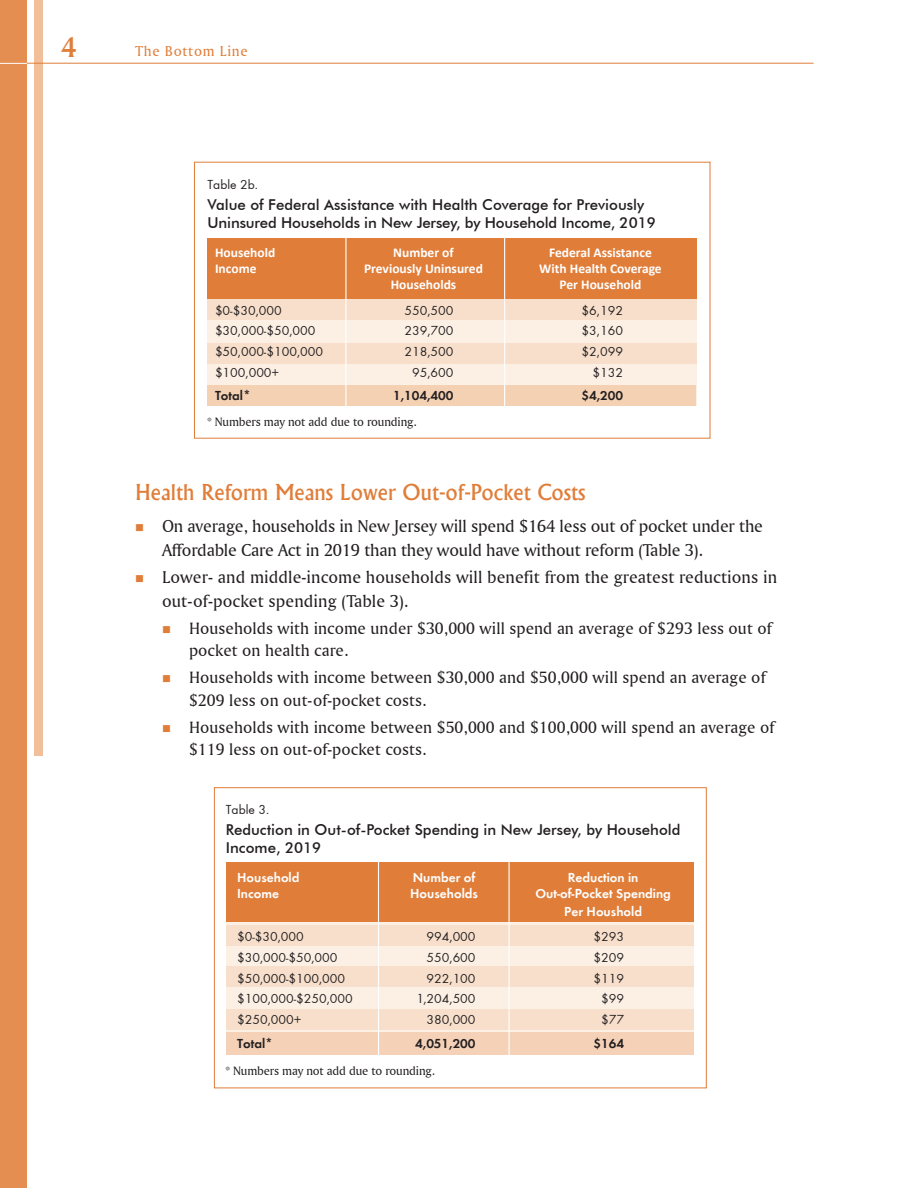
<style>
.page{position:relative;width:918px;height:1188px;background:#fff}
.page>*{position:absolute;margin:0;border:0;box-sizing:border-box;transform-origin:0 0}
.t1{font:30px "Amerigo BT Bold A";color:#e07d39}
.Header_1{font:500 21px "Albertus";letter-spacing:.005em;color:#e07d39}
.bullets_indent{font:18px/23.2px "Amerigo BT Roman A";letter-spacing:-.01em;color:#231f20}
.bullets_indent_1{font:17.25px/22.5px "Amerigo BT Roman A";letter-spacing:.005em;color:#231f20}
.Tablle_title{font:500 15px/18px "Futura BT";color:#231f20}
.t2{font:15px "Amerigo BT Roman A";letter-spacing:.05em;color:#e07d39}
.table_contents{font:13.5px "Function";color:#231f20}
.table_contents-2{font:700 13.5px "Calibri";color:#fff}
.table_contents-3{font:700 13.5px "Function";color:#fff}
.table_contents-4{font:700 13.5px "Function";color:#231f20}
.Table{font:13.5px "Function";color:#231f20}
.Endnote_Text{font:12.75px "Amerigo BT Roman A";letter-spacing:-.01em;color:#231f20}
</style>
<div class="page">
<div style="left:208px;top:267px;width:489px;height:139px;background:#fcf0e5"></div>
<div style="left:208px;top:238px;width:489px;height:61px;background:#e07d39"></div>
<div style="left:207px;top:385px;width:489px;height:21px;background:#f5d1b4"></div>
<div style="left:208px;top:299px;width:489px;height:21px;background:#f7dfcb"></div>
<div style="left:208px;top:343px;width:489px;height:21px;background:#f7dfcb"></div>
<hr style="left:345px;top:233px;width:1px;height:177px;background:#fff">
<hr style="left:504px;top:236px;width:1px;height:175px;background:#fff">
<div style="left:34px;top:0;width:10px;height:756px;background:#f1bf99"></div>
<div style="left:0;top:0;width:27px;height:1188px;background:#e48e52"></div>
<svg style="left:0;top:63px;width:27px;height:1px"></svg>
<hr style="left:27px;top:63px;width:787px;height:1px;background:#e07d39">
<div style="left:226px;top:909px;width:468px;height:143px;background:#fcf0e5"></div>
<div style="left:226px;top:862px;width:468px;height:60px;background:#e07d39"></div>
<div style="left:226px;top:925px;width:468px;height:21px;background:#f7dfcb"></div>
<div style="left:226px;top:966px;width:468px;height:21px;background:#f7dfcb"></div>
<div style="left:226px;top:1009px;width:468px;height:21px;background:#f7dfcb"></div>
<div style="left:226px;top:1032px;width:468px;height:22px;background:#f5d2b7"></div>
<hr style="left:378px;top:861px;width:1px;height:196px;background:#fff">
<hr style="left:508px;top:861px;width:2px;height:208px;background:#fff">
<h1 class="t1" style="left:61px;top:29px;width:17px">4</h1>
<p class="t2" style="left:135px;top:42px;width:114px">The Bottom Line</p>
<p class="Table" style="left:208px;top:176px;width:52px">Table 2b.</p>
<p class="Tablle_title" style="left:208px;top:195px;width:450px">Value of Federal Assistance with Health Coverage for Previously<br>Uninsured Households in New Jersey, by Household Income, 2019</p>
<p class="table_contents-2" style="left:215px;top:244px;width:62px">Household</p>
<p class="table_contents-2" style="left:393px;top:244px;width:62px">Number of</p>
<p class="table_contents-2" style="left:549px;top:244px;width:104px">Federal Assistance</p>
<p class="table_contents-2" style="left:215px;top:260px;width:43px">Income</p>
<p class="table_contents-2" style="left:364px;top:260px;width:120px">Previously Uninsured</p>
<p class="table_contents-2" style="left:539px;top:260px;width:124px">With Health Coverage</p>
<p class="table_contents-2" style="left:391px;top:276px;width:67px">Households</p>
<p class="table_contents-2" style="left:560px;top:276px;width:83px">Per Household</p>
<p class="table_contents" style="left:215px;top:302px;width:68px">$0-$30,000</p>
<p class="table_contents" style="left:405px;top:302px;width:50px">550,500</p>
<p class="table_contents" style="left:582px;top:302px;width:43px">$6,192</p>
<p class="table_contents" style="left:215px;top:323px;width:102px">$30,000-$50,000</p>
<p class="table_contents" style="left:405px;top:323px;width:50px">239,700</p>
<p class="table_contents" style="left:582px;top:323px;width:43px">$3,160</p>
<p class="table_contents" style="left:215px;top:344px;width:110px">$50,000-$100,000</p>
<p class="table_contents" style="left:405px;top:344px;width:50px">218,500</p>
<p class="table_contents" style="left:582px;top:344px;width:43px">$2,099</p>
<p class="table_contents" style="left:215px;top:364px;width:66px">$100,000+</p>
<p class="table_contents" style="left:412px;top:364px;width:43px">95,600</p>
<p class="table_contents" style="left:592px;top:364px;width:32px">$132</p>
<p class="table_contents-4" style="left:215px;top:388px;width:37px">Total*</p>
<p class="table_contents-4" style="left:393px;top:388px;width:62px">1,104,400</p>
<p class="table_contents-4" style="left:581px;top:388px;width:43px">$4,200</p>
<p class="Endnote_Text" style="left:208px;top:414px;width:211px">* Numbers may not add due to rounding.</p>
<p class="Header_1" style="left:135px;top:479px;width:452px">Health Reform Means Lower Out-of-Pocket Costs</p>
<p class="bullets_indent" style="left:162px;top:514px;width:602px">On average, households in New Jersey will spend $164 less out of pocket under the<br>Affordable Care Act in 2019 than they would have without reform (Table 3).</p>
<p class="bullets_indent" style="left:162px;top:565px;width:617px">Lower- and middle-income households will benefit from the greatest reductions in out-of-pocket spending (Table 3).</p>
<p class="bullets_indent_1" style="left:189px;top:616px;width:584px">Households with income under $30,000 will spend an average of $293 less out of pocket on health care.</p>
<p class="bullets_indent_1" style="left:189px;top:666px;width:578px">Households with income between $30,000 and $50,000 will spend an average of $209 less on out-of-pocket costs.</p>
<p class="bullets_indent_1" style="left:189px;top:715px;width:587px">Households with income between $50,000 and $100,000 will spend an average of $119 less on out-of-pocket costs.</p>
<p class="Table" style="left:226px;top:801px;width:45px">Table 3.</p>
<p class="Tablle_title" style="left:226px;top:820px;width:456px">Reduction in Out-of-Pocket Spending in New Jersey, by Household<br>Income, 2019</p>
<p class="table_contents-3" style="left:237px;top:870px;width:64px">Household</p>
<p class="table_contents-3" style="left:413px;top:870px;width:64px">Number of</p>
<p class="table_contents-3" style="left:568px;top:870px;width:72px">Reduction in</p>
<p class="table_contents-3" style="left:237px;top:886px;width:43px">Income</p>
<p class="table_contents-3" style="left:410px;top:886px;width:69px">Households</p>
<p class="table_contents-3" style="left:535px;top:886px;width:137px">Out-of-Pocket Spending</p>
<p class="table_contents-3" style="left:564px;top:903px;width:79px">Per Houshold</p>
<p class="table_contents" style="left:237px;top:929px;width:68px">$0-$30,000</p>
<p class="table_contents" style="left:427px;top:929px;width:50px">994,000</p>
<p class="table_contents" style="left:594px;top:929px;width:32px">$293</p>
<p class="table_contents" style="left:237px;top:950px;width:102px">$30,000-$50,000</p>
<p class="table_contents" style="left:427px;top:950px;width:50px">550,600</p>
<p class="table_contents" style="left:594px;top:950px;width:32px">$209</p>
<p class="table_contents" style="left:237px;top:970px;width:110px">$50,000-$100,000</p>
<p class="table_contents" style="left:427px;top:970px;width:50px">922,100</p>
<p class="table_contents" style="left:594px;top:970px;width:32px">$119</p>
<p class="table_contents" style="left:237px;top:991px;width:117px">$100,000-$250,000</p>
<p class="table_contents" style="left:417px;top:991px;width:61px">1,204,500</p>
<p class="table_contents" style="left:601px;top:991px;width:24px">$99</p>
<p class="table_contents" style="left:237px;top:1012px;width:66px">$250,000+</p>
<p class="table_contents" style="left:427px;top:1012px;width:50px">380,000</p>
<p class="table_contents" style="left:601px;top:1012px;width:24px">$77</p>
<p class="table_contents-4" style="left:237px;top:1035px;width:37px">Total*</p>
<p class="table_contents-4" style="left:415px;top:1035px;width:62px">4,051,200</p>
<p class="table_contents-4" style="left:594px;top:1035px;width:32px">$164</p>
<p class="Endnote_Text" style="left:226px;top:1063px;width:211px">* Numbers may not add due to rounding.</p>
</div>
